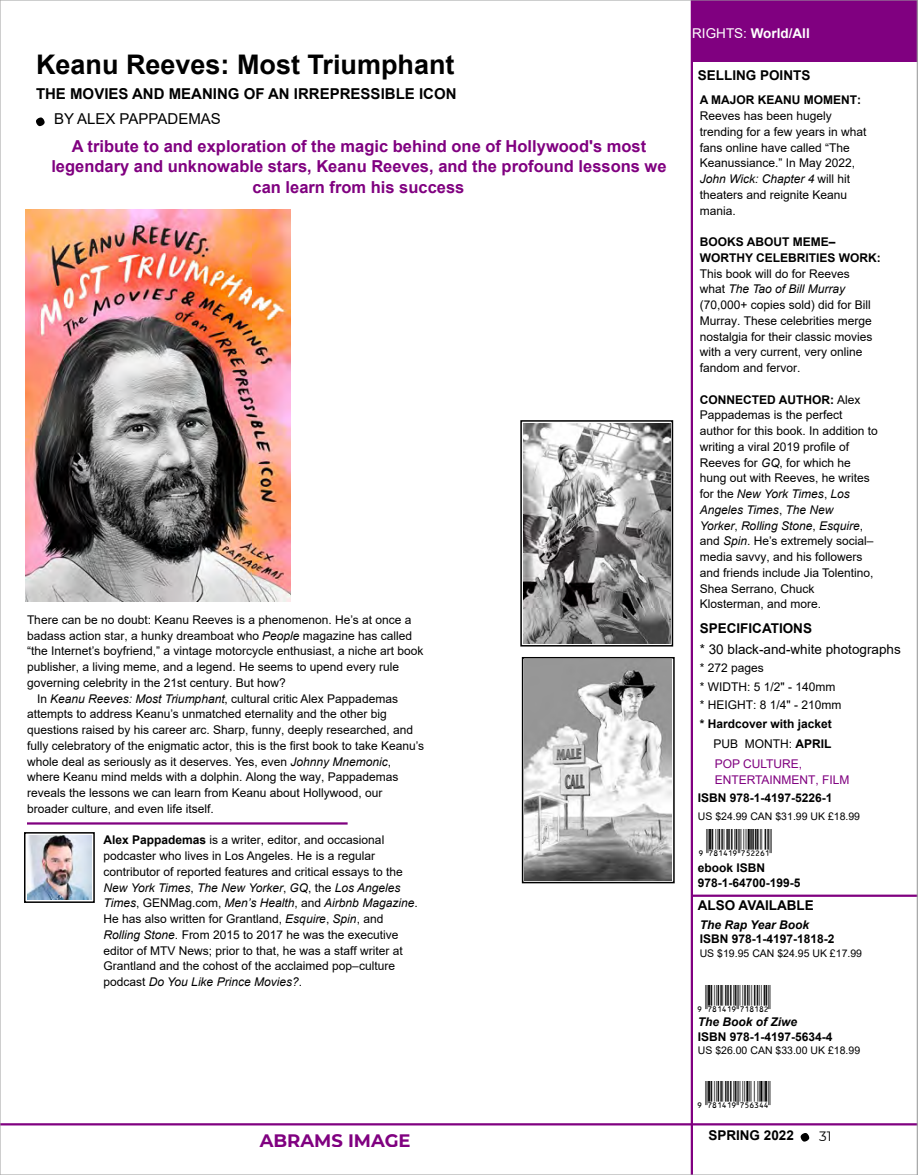
<style>
.page{position:relative;width:918px;height:1175px;background:#fff}
.page>*{position:absolute;margin:0;border:0;box-sizing:border-box;transform-origin:0 0}
.t1{font:27px "UPC Half";color:#000}
.t2{font:700 27px "Arial";color:#000}
.t3{font:700 18px "Montserrat";color:#800080}
.t4{font:700 16.5px/20.2px "Arial";color:#800080;text-align:center}
.t5{font:700 15px/24.6px "Arial";color:#000}
.t6{font:13.5px/20.9px "Arial";color:#000}
.t7{font:700 13.5px "Arial";color:#000}
.t8{font:700 13.5px "Arial";color:#fff}
.t9{font:13.5px "Montserrat";color:#000}
.t10{font:12px/15.8px "Arial";color:#000}
.t11{font:700 12px/14.7px "Arial";color:#000}
.t12{font:12px/20.2px "Arial";color:#800080}
.t13{font:10.5px "Arial";color:#000}
.s1{font-weight:400}
.s2{font-style:italic}
.s3{font-weight:700}
.s4{color:#000}
.s5{font-weight:700;color:#000}
.s6{font-weight:400;color:#800080}
</style>
<div class="page">
<div style="left:801px;top:1133px;width:7px;height:7px;background:#000;border-radius:3px"></div>
<div style="left:801px;top:1132px;width:8px;height:9px;border:2px solid #000;border-radius:3px"></div>
<hr style="left:0;top:1123px;width:918px;height:2px;background:#800080">
<hr style="left:691px;top:0;width:2px;height:1174px;background:#800080">
<div style="left:520px;top:420px;width:153px;height:226px;border:2px solid #000"></div>
<img style="left:523px;top:423px;width:147px;height:220px">
<div style="left:522px;top:657px;width:153px;height:226px;border:2px solid #000"></div>
<img style="left:525px;top:660px;width:147px;height:220px">
<hr style="left:27px;top:822px;width:321px;height:2px;background:#800080">
<div style="left:24px;top:832px;width:71px;height:71px;border:2px solid #000"></div>
<img style="left:27px;top:835px;width:65px;height:65px">
<hr style="left:692px;top:894px;width:226px;height:2px;background:#800080">
<div style="left:692px;top:0;width:226px;height:62px;background:#800080"></div>
<div style="left:37px;top:118px;width:7px;height:7px;background:#000;border-radius:3px"></div>
<div style="left:36px;top:117px;width:9px;height:9px;border:2px solid #000;border-radius:3px"></div>
<img style="left:25px;top:209px;width:265px;height:392px">
<hr style="left:0;top:0;width:1px;height:1174px;background:#9d9e9e">
<hr style="left:917px;top:0;width:1px;height:1174px;background:#9d9e9e">
<hr style="left:0;top:0;width:918px;height:1px;background:#9d9e9e">
<hr style="left:0;top:1174px;width:918px;height:1px;background:#9d9e9e">
<p class="t2" style="left:36px;top:45px;width:420px">Keanu Reeves: Most Triumphant</p>
<p class="t5" style="left:54px;top:82px;width:404px;text-indent:-18px">THE MOVIES AND MEANING OF AN IRREPRESSIBLE ICON<br><span class="s1">BY ALEX PAPPADEMAS</span></p>
<p class="t4" style="left:51px;top:136px;width:617px">A tribute to and exploration of the magic behind one of Hollywood's most legendary and unknowable stars, Keanu Reeves, and the profound lessons we can learn from his success</p>
<p class="t10" style="left:27px;top:611px;width:386px">There can be no doubt: Keanu Reeves is a phenomenon. He’s at once a</p>
<p class="t10" style="left:27px;top:627px;width:387px">badass action star, a hunky dreamboat who <span class="s2">People</span> magazine has called</p>
<p class="t10" style="left:27px;top:643px;width:398px">“the Internet’s boyfriend,” a vintage motorcycle enthusiast, a niche art book</p>
<p class="t10" style="left:27px;top:659px;width:374px">publisher, a living meme, and a legend. He seems to upend every rule</p>
<p class="t10" style="left:27px;top:674px;width:260px">governing celebrity in the 21st century. But how?</p>
<p class="t10" style="left:37px;top:690px;width:362px">In <span class="s2">Keanu Reeves: Most Triumphant</span>, cultural critic Alex Pappademas</p>
<p class="t10" style="left:27px;top:706px;width:361px">attempts to address Keanu’s unmatched eternality and the other big</p>
<p class="t10" style="left:27px;top:722px;width:388px">questions raised by his career arc. Sharp, funny, deeply researched, and</p>
<p class="t10" style="left:27px;top:737px;width:399px">fully celebratory of the enigmatic actor, this is the first book to take Keanu’s</p>
<p class="t10" style="left:27px;top:753px;width:366px">whole deal as seriously as it deserves. Yes, even <span class="s2">Johnny Mnemonic</span>,</p>
<p class="t10" style="left:27px;top:769px;width:373px">where Keanu mind melds with a dolphin. Along the way, Pappademas</p>
<p class="t10" style="left:27px;top:785px;width:357px">reveals the lessons we can learn from Keanu about Hollywood, our</p>
<p class="t10" style="left:27px;top:800px;width:188px">broader culture, and even life itself.</p>
<p class="t10" style="left:104px;top:832px;width:316px"><span class="s3">Alex Pappademas</span> is a writer, editor, and occasional podcaster who lives in Los Angeles. He is a regular contributor of reported features and critical essays to the <span class="s2">New York Times</span>, <span class="s2">The New Yorker</span>, <span class="s2">GQ</span>, the <span class="s2">Los Angeles Times</span>, GENMag.com, <span class="s2">Men’s Health</span>, and <span class="s2">Airbnb Magazine</span>.<br>He has also written for Grantland, <span class="s2">Esquire</span>, <span class="s2">Spin</span>, and <span class="s2">Rolling Stone</span>. From 2015 to 2017 he was the executive editor of MTV News; prior to that, he was a staff writer at Grantland and the cohost of the acclaimed pop–culture podcast <span class="s2">Do You Like Prince Movies?</span>.</p>
<p class="t8" style="left:692px;top:23px;width:119px"><span class="s1">RIGHTS:</span> World/All</p>
<p class="t7" style="left:698px;top:66px;width:114px">SELLING POINTS</p>
<p class="t10" style="left:700px;top:92px;width:168px"><span class="s3">A MAJOR KEANU MOMENT:<br></span>Reeves has been hugely trending for a few years in what fans online have called “The<br>Keanussiance.” In May 2022,<br><span class="s2">John Wick: Chapter 4</span> will hit theaters and reignite Keanu mania.</p>
<p class="t10" style="left:700px;top:234px;width:183px"><span class="s3">BOOKS ABOUT MEME–<br>WORTHY CELEBRITIES WORK:<br></span>This book will do for Reeves<br>what <span class="s2">The Tao of Bill Murray </span>(70,000+ copies sold) did for Bill<br>Murray. These celebrities merge nostalgia for their classic movies with a very current, very online fandom and fervor.</p>
<p class="t10" style="left:700px;top:391px;width:180px"><span class="s3">CONNECTED AUTHOR:</span> Alex<br>Pappademas is the perfect author for this book. In addition to writing a viral 2019 profile of<br>Reeves for <span class="s2">GQ</span>, for which he hung out with Reeves, he writes for the <span class="s2">New York Times</span>, <span class="s2">Los<br>Angeles Times</span>, <span class="s2">The New<br>Yorker</span>, <span class="s2">Rolling Stone</span>, <span class="s2">Esquire</span>, and <span class="s2">Spin</span>. He’s extremely social– media savvy, and his followers and friends include Jia Tolentino,<br>Shea Serrano, Chuck<br>Klosterman, and more.</p>
<p class="t6" style="left:700px;top:617px;width:203px"><span class="s3">SPECIFICATIONS<br></span>* 30 black-and-white photographs</p>
<p class="t10" style="left:700px;top:658px;width:143px;line-height:18.8px">* 272 pages<br>* WIDTH: 5 1/2" - 140mm * HEIGHT: 8 1/4" - 210mm <span class="s3">* Hardcover with jacket</span></p>
<p class="t12" style="left:714px;top:733px;width:119px"><span class="s4">PUB MONTH:</span> <span class="s5">APRIL<br></span>POP CULTURE,</p>
<p class="t11" style="left:698px;top:771px;width:153px;line-height:17.7px;text-indent:17px"><span class="s6">ENTERTAINMENT, FILM<br></span>ISBN 978-1-4197-5226-1</p>
<p class="t13" style="left:698px;top:809px;width:164px">US $24.99 CAN $31.99 UK £18.99</p>
<p class="t1" style="left:699px;top:831px;width:79px">ËxHSLELJy752261z</p>
<p class="t11" style="left:698px;top:859px;width:104px;line-height:15.8px">ebook ISBN<br>978-1-64700-199-5</p>
<p class="t7" style="left:698px;top:896px;width:118px">ALSO AVAILABLE</p>
<p class="t11" style="left:700px;top:917px;width:136px"><span class="s2">The Rap Year Book<br></span>ISBN 978-1-4197-1818-2</p>
<p class="t13" style="left:700px;top:946px;width:164px">US $19.95 CAN $24.95 UK £17.99</p>
<p class="t1" style="left:698px;top:986px;width:79px">ËxHSLELJy718182z</p>
<p class="t11" style="left:698px;top:1014px;width:136px"><span class="s2">The Book of Ziwe<br></span>ISBN 978-1-4197-5634-4</p>
<p class="t13" style="left:698px;top:1043px;width:164px">US $26.00 CAN $33.00 UK £18.99</p>
<p class="t1" style="left:698px;top:1083px;width:79px">ËxHSLELJy756344z</p>
<p class="t3" style="left:260px;top:1127px;width:152px">ABRAMS IMAGE</p>
<p class="t7" style="left:708px;top:1125px;width:87px">SPRING 2022</p>
<p class="t9" style="left:819px;top:1126px;width:14px">31</p>
</div>
